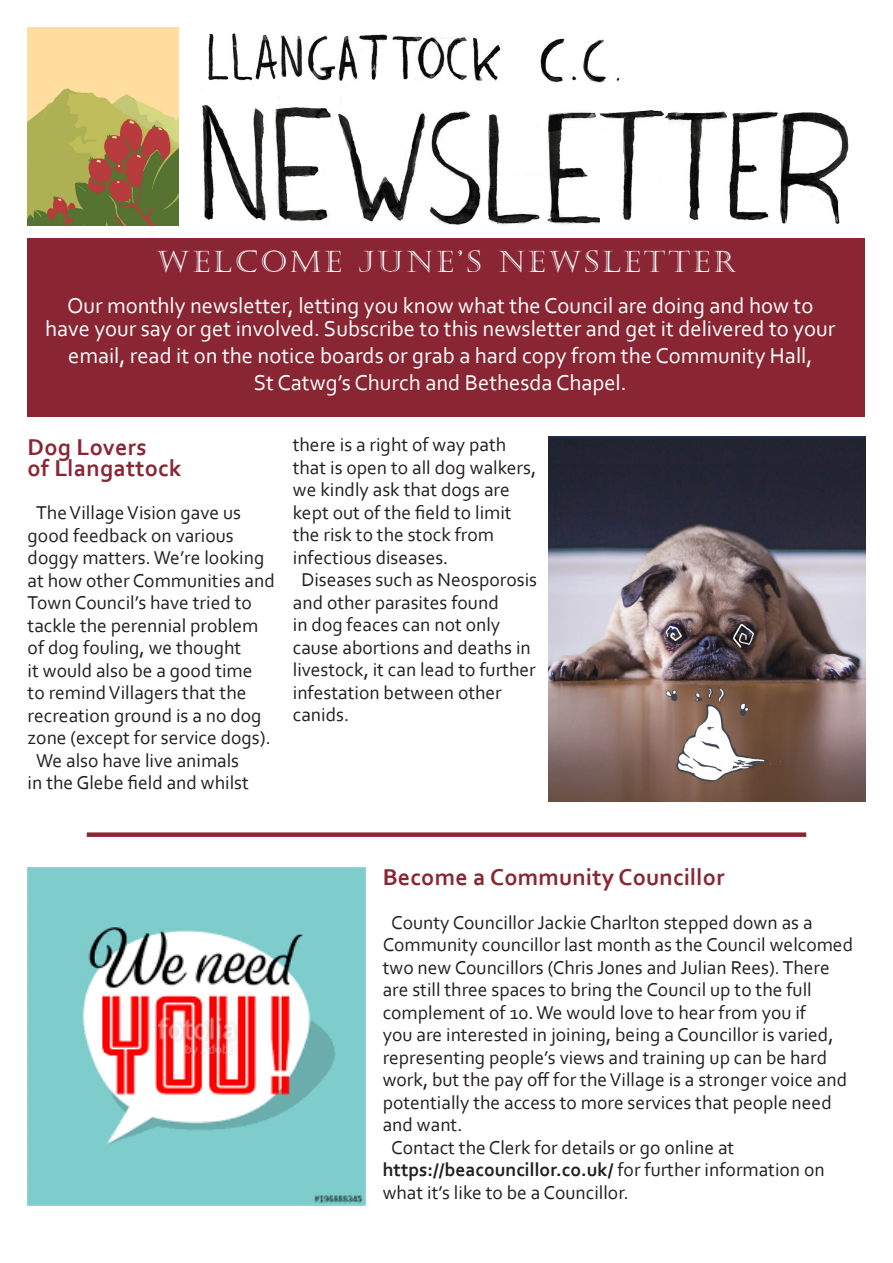
<style>
.page{position:relative;width:893px;height:1263px;background:#fff}
.page>*{position:absolute;margin:0;border:0;box-sizing:border-box;transform-origin:0 0}
.t1{font:30px "Castellar";letter-spacing:.1em;color:#fff}
.t2{font:700 24px "Corbel";letter-spacing:.01em;color:#8a2634}
.t3{font:22.5px/22.5px "Corbel";color:#fff;text-align:center}
.Paragraph_Style_1{font:19.5px/22.5px "Corbel";color:#231f20}
.s1{font-weight:700}
</style>
<div class="page">
<div style="left:87px;top:832px;width:719px;height:5px;background:#8a2634"></div>
<div style="left:28px;top:238px;width:837px;height:179px;background:#8a2634"></div>
<img style="left:28px;top:28px;width:150px;height:198px">
<img style="left:202px;top:33px;width:647px;height:192px">
<img style="left:28px;top:867px;width:337px;height:338px">
<img style="left:549px;top:437px;width:316px;height:365px">
<div style="left:659px;top:28px;width:180px;height:70px;background:#fff"></div>
<p class="t1" style="left:157px;top:245px;width:581px">WELCOME JUNE’S NEWSLETTER</p>
<p class="t3" style="left:45px;top:294px;width:791px">Our monthly newsletter, letting you know what the Council are doing and how to have your say or get involved. Subscribe to this newsletter and get it delivered to your</p>
<p class="t3" style="left:68px;top:343px;width:746px">email, read it on the notice boards or grab a hard copy from the Community Hall,</p>
<p class="t3" style="left:254px;top:370px;width:374px">St Catwg’s Church and Bethesda Chapel.</p>
<p class="t2" style="left:28px;top:432px;width:121px">Dog Lovers</p>
<p class="t2" style="left:28px;top:453px;width:155px">of Llangattock</p>
<p class="Paragraph_Style_1" style="left:28px;top:501px;width:249px;text-indent:9px">The Village Vision gave us good feedback on various doggy matters. We’re looking at how other Communities and<br>Town Council’s have tried to tackle the perennial problem of dog fouling, we thought<br>it would also be a good time<br>to remind Villagers that the recreation ground is a no dog zone (except for service dogs).</p>
<p class="Paragraph_Style_1" style="left:28px;top:748px;width:223px;text-align:center">We also have live animals in the Glebe field and whilst</p>
<p class="Paragraph_Style_1" style="left:293px;top:433px;width:245px">there is a right of way path that is open to all dog walkers, we kindly ask that dogs are kept out of the field to limit the risk to the stock from infectious diseases.</p>
<p class="Paragraph_Style_1" style="left:293px;top:568px;width:246px;text-indent:9px">Diseases such as Neosporosis and other parasites found<br>in dog feaces can not only cause abortions and deaths in livestock, it can lead to further infestation between other canids.</p>
<p class="t2" style="left:383px;top:862px;width:344px">Become a Community Councillor</p>
<p class="Paragraph_Style_1" style="left:383px;top:911px;width:472px;text-indent:9px">County Councillor Jackie Charlton stepped down as a Community councillor last month as the Council welcomed two new Councillors (Chris Jones and Julian Rees). There are still three spaces to bring the Council up to the full complement of 10. We would love to hear from you if<br>you are interested in joining, being a Councillor is varied, representing people’s views and training up can be hard work, but the pay off for the Village is a stronger voice and potentially the access to more services that people need and want.</p>
<p class="Paragraph_Style_1" style="left:383px;top:1136px;width:444px;text-indent:9px">Contact the Clerk for details or go online at <span class="s1">https://beacouncillor.co.uk/</span> for further information on what it’s like to be a Councillor.</p>
</div>
